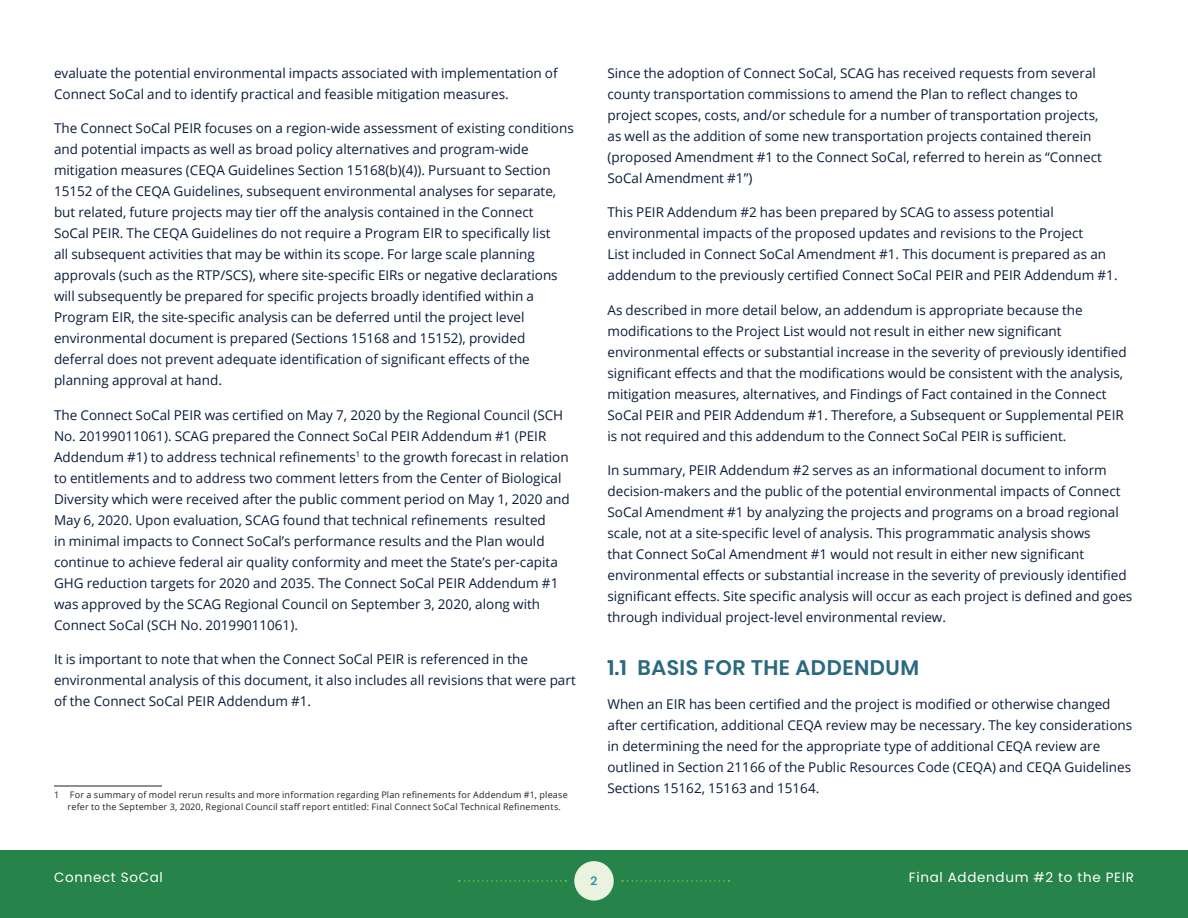
<style>
.page{position:relative;width:1188px;height:918px;background:#fff}
.page>*{position:absolute;margin:0;border:0;box-sizing:border-box;transform-origin:0 0}
.Heading_2{font:600 21px "Poppins";letter-spacing:.025em;color:#2a6980}
.t1{font:13.5px/21px "Open Sans";color:#0a1c3b}
.t2{font:13.5px "Poppins";letter-spacing:.05em;color:#fff}
.t3{font:500 12px "Poppins";color:#1587a7}
.Footnote{font:9px/12px "Open Sans";letter-spacing:.025em;color:#231f20}
</style>
<div class="page">
<div style="left:0;top:850px;width:1188px;height:68px;background:#268349"></div>
<svg style="left:459px;top:880px;width:107px;height:2px"></svg>
<div style="left:574px;top:861px;width:40px;height:40px;background:#eaf3df;border-radius:50%"></div>
<svg style="left:622px;top:880px;width:108px;height:2px"></svg>
<hr style="left:54px;top:786px;width:108px;height:1px;background:#231f20">
<p class="t1" style="left:54px;top:62px;width:505px">evaluate the potential environmental impacts associated with implementation of<br>Connect SoCal and to identify practical and feasible mitigation measures.</p>
<p class="t1" style="left:54px;top:118px;width:521px">The Connect SoCal PEIR focuses on a region-wide assessment of existing conditions and potential impacts as well as broad policy alternatives and program-wide mitigation measures (CEQA Guidelines Section 15168(b)(4)). Pursuant to Section 15152 of the CEQA Guidelines, subsequent environmental analyses for separate, but related, future projects may tier off the analysis contained in the Connect<br>SoCal PEIR. The CEQA Guidelines do not require a Program EIR to specifically list<br>all subsequent activities that may be within its scope. For large scale planning approvals (such as the RTP/SCS), where site-specific EIRs or negative declarations will subsequently be prepared for specific projects broadly identified within a Program EIR, the site-specific analysis can be deferred until the project level environmental document is prepared (Sections 15168 and 15152), provided deferral does not prevent adequate identification of significant effects of the planning approval at hand.</p>
<p class="t1" style="left:54px;top:404px;width:517px">The Connect SoCal PEIR was certified on May 7, 2020 by the Regional Council (SCH No. 20199011061). SCAG prepared the Connect SoCal PEIR Addendum #1 (PEIR Addendum #1) to address technical refinements<sup>1</sup> to the growth forecast in relation to entitlements and to address two comment letters from the Center of Biological Diversity which were received after the public comment period on May 1, 2020 and May 6, 2020. Upon evaluation, SCAG found that technical refinements resulted<br>in minimal impacts to Connect SoCal’s performance results and the Plan would continue to achieve federal air quality conformity and meet the State’s per-capita GHG reduction targets for 2020 and 2035. The Connect SoCal PEIR Addendum #1 was approved by the SCAG Regional Council on September 3, 2020, along with Connect SoCal (SCH No. 20199011061).</p>
<p class="t1" style="left:54px;top:649px;width:523px">It is important to note that when the Connect SoCal PEIR is referenced in the environmental analysis of this document, it also includes all revisions that were part of the Connect SoCal PEIR Addendum #1.</p>
<p class="Footnote" style="left:68px;top:789px;width:502px;text-indent:-14px">1 For a summary of model rerun results and more information regarding Plan refinements for Addendum #1, please refer to the September 3, 2020, Regional Council staff report entitled: Final Connect SoCal Technical Refinements.</p>
<p class="t1" style="left:608px;top:62px;width:496px">Since the adoption of Connect SoCal, SCAG has received requests from several county transportation commissions to amend the Plan to reflect changes to project scopes, costs, and/or schedule for a number of transportation projects, as well as the addition of some new transportation projects contained therein (proposed Amendment #1 to the Connect SoCal, referred to herein as “Connect SoCal Amendment #1”)</p>
<p class="t1" style="left:608px;top:202px;width:512px">This PEIR Addendum #2 has been prepared by SCAG to assess potential environmental impacts of the proposed updates and revisions to the Project<br>List included in Connect SoCal Amendment #1. This document is prepared as an addendum to the previously certified Connect SoCal PEIR and PEIR Addendum #1.</p>
<p class="t1" style="left:608px;top:299px;width:521px">As described in more detail below, an addendum is appropriate because the modifications to the Project List would not result in either new significant environmental effects or substantial increase in the severity of previously identified significant effects and that the modifications would be consistent with the analysis, mitigation measures, alternatives, and Findings of Fact contained in the Connect SoCal PEIR and PEIR Addendum #1. Therefore, a Subsequent or Supplemental PEIR is not required and this addendum to the Connect SoCal PEIR is sufficient.</p>
<p class="t1" style="left:608px;top:460px;width:526px">In summary, PEIR Addendum #2 serves as an informational document to inform decision-makers and the public of the potential environmental impacts of Connect SoCal Amendment #1 by analyzing the projects and programs on a broad regional scale, not at a site-specific level of analysis. This programmatic analysis shows<br>that Connect SoCal Amendment #1 would not result in either new significant environmental effects or substantial increase in the severity of previously identified significant effects. Site specific analysis will occur as each project is defined and goes through individual project-level environmental review.</p>
<p class="Heading_2" style="left:608px;top:655px;width:313px">1.1 BASIS FOR THE ADDENDUM</p>
<p class="t1" style="left:608px;top:693px;width:526px">When an EIR has been certified and the project is modified or otherwise changed after certification, additional CEQA review may be necessary. The key considerations in determining the need for the appropriate type of additional CEQA review are outlined in Section 21166 of the Public Resources Code (CEQA) and CEQA Guidelines Sections 15162, 15163 and 15164.</p>
<p class="t2" style="left:54px;top:869px;width:110px">Connect SoCal</p>
<p class="t3" style="left:591px;top:874px;width:8px">2</p>
<p class="t2" style="left:909px;top:869px;width:227px">Final Addendum #2 to the PEIR</p>
</div>
